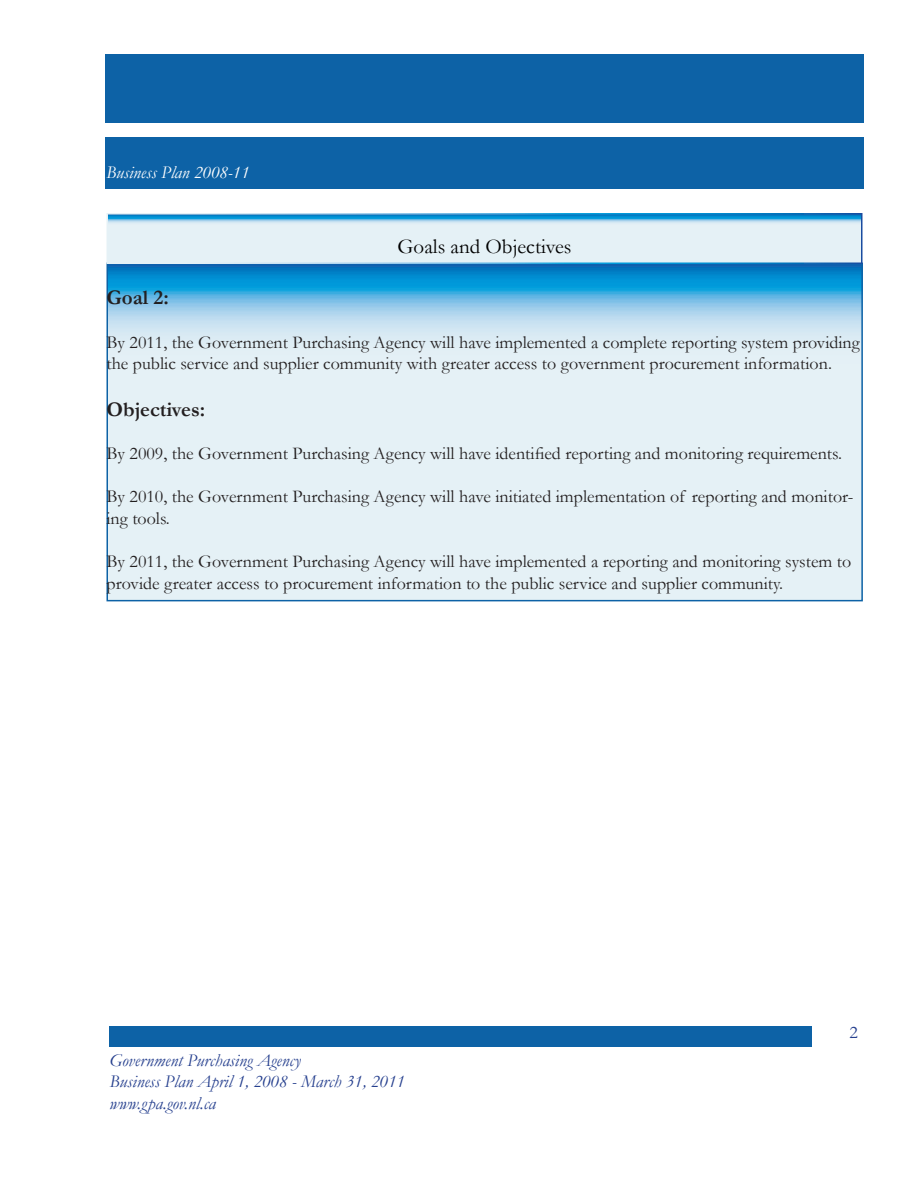
<style>
.page{position:relative;width:918px;height:1188px;background:#fff}
.page>*{position:absolute;margin:0;border:0;box-sizing:border-box;transform-origin:0 0}
.t1{font:21px "Garamond";color:#000}
.t2{font:700 21px "Garamond";color:#231f20}
.t3{font:18px/21.6px "Garamond";color:#231f20}
.t4{font:italic 18px "Garamond";color:#253f8e}
.t5{font:italic 18px "Garamond";color:#fff}
.t6{font:18px "Garamond";color:#253f8e}
</style>
<div class="page">
<div style="left:106px;top:54px;width:758px;height:135px;background:#0d62a6"></div>
<div style="left:109px;top:1026px;width:703px;height:21px;background:#0d62a6"></div>
<div style="left:54px;top:124px;width:810px;height:13px;background:#fff"></div>
<svg style="left:109px;top:265px;width:751px;height:333px"></svg>
<svg style="left:109px;top:216px;width:750px;height:45px"></svg>
<div style="left:106px;top:213px;width:756px;height:51px;border:2px solid #fff"></div>
<p class="t5" style="left:106px;top:160px;width:145px">Business Plan 2008-11</p>
<p class="t1" style="left:397px;top:233px;width:176px">Goals and Objectives</p>
<p class="t2" style="left:106px;top:284px;width:64px">Goal 2:</p>
<p class="t3" style="left:106px;top:331px;width:755px">By 2011, the Government Purchasing Agency will have implemented a complete reporting system providing the public service and supplier community with greater access to government procurement information.</p>
<p class="t2" style="left:106px;top:395px;width:100px">Objectives:</p>
<p class="t3" style="left:106px;top:442px;width:737px">By 2009, the Government Purchasing Agency will have identified reporting and monitoring requirements.</p>
<p class="t3" style="left:106px;top:486px;width:749px">By 2010, the Government Purchasing Agency will have initiated implementation of reporting and monitor&shy;ing tools.</p>
<p class="t3" style="left:106px;top:550px;width:746px">By 2011, the Government Purchasing Agency will have implemented a reporting and monitoring system to provide greater access to procurement information to the public service and supplier community.</p>
<p class="t4" style="left:110px;top:1048px;width:193px">Government Purchasing Agency</p>
<p class="t4" style="left:110px;top:1069px;width:297px">Business Plan April 1, 2008 - March 31, 2011</p>
<p class="t4" style="left:110px;top:1091px;width:108px">www.gpa.gov.nl.ca</p>
<p class="t6" style="left:850px;top:1020px;width:10px">2</p>
</div>
